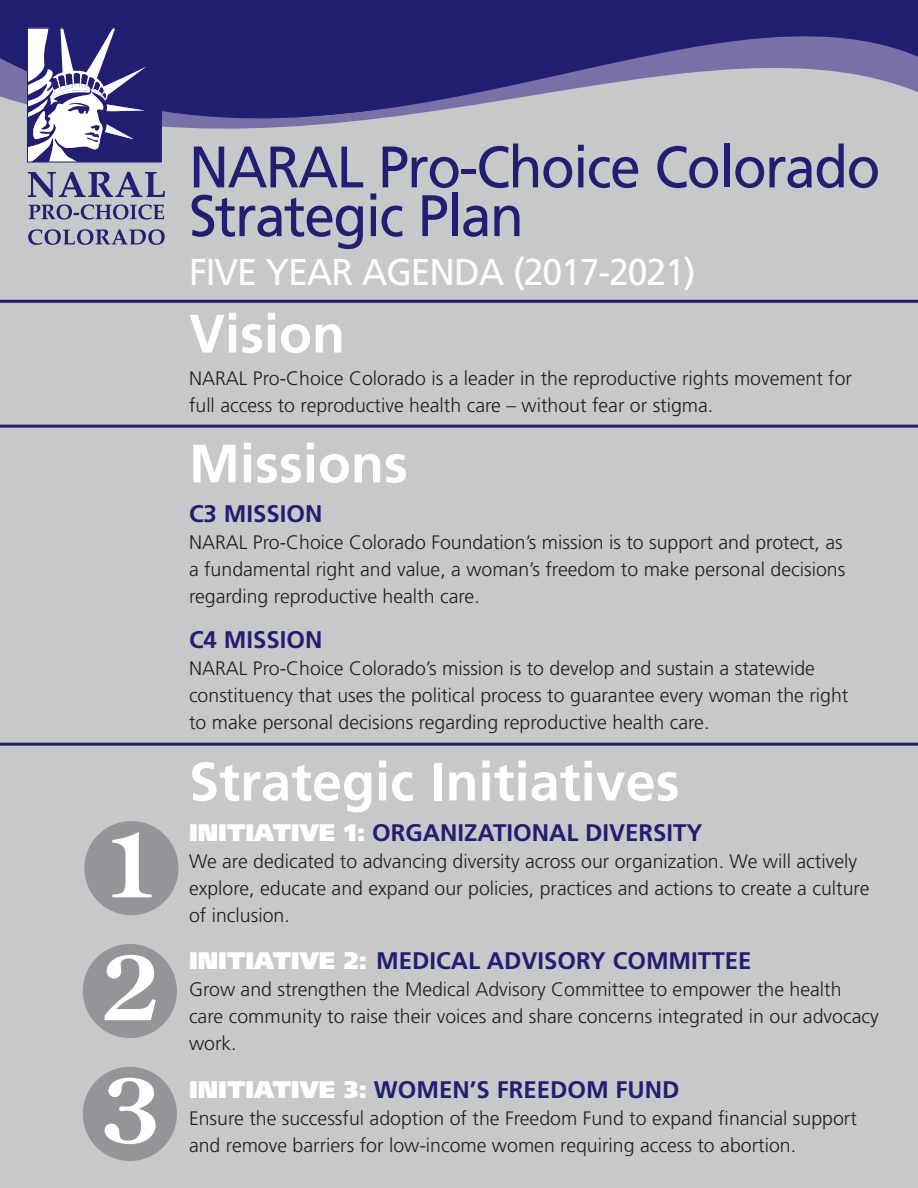
<style>
.page{position:relative;width:918px;height:1188px;background:#fff}
.page>*{position:absolute;margin:0;border:0;box-sizing:border-box;transform-origin:0 0}
.byline{font:58.5px "Frutiger";letter-spacing:-.03em;color:#221e72;scale:.95 1}
.byline-2{font:700 54px "Frutiger";color:#fff}
.byline-3{font:37.35px "Frutiger";letter-spacing:-.03em;color:#fff;scale:.95 1}
.t1{font:700 24px "Frutiger";color:#221e72}
.t2{font:300 19.5px/27px "Frutiger";color:#231f20}
.s1{font-weight:900;color:#fff}
</style>
<div class="page">
<div style="left:0;top:28px;width:918px;height:1160px;background:#c7c8ca"></div>
<svg style="left:0;top:0;width:918px;height:219px"></svg>
<svg style="left:29px;top:30px;width:131px;height:130px;background:#6d6aa1"></svg>
<div style="left:27px;top:28px;width:135px;height:134px;border:1px solid #221e72"></div>
<svg style="left:28px;top:172px;width:137px;height:26px"></svg>
<svg style="left:29px;top:204px;width:135px;height:16px"></svg>
<svg style="left:28px;top:229px;width:137px;height:16px"></svg>
<hr style="left:0;top:300px;width:918px;height:3px;background:#221e72">
<hr style="left:0;top:425px;width:918px;height:3px;background:#221e72">
<hr style="left:0;top:743px;width:918px;height:3px;background:#221e72">
<div style="left:84px;top:821px;width:95px;height:94px;background:#939598;border-radius:50%"></div>
<svg style="left:112px;top:832px;width:40px;height:65px"></svg>
<div style="left:83px;top:944px;width:94px;height:94px;background:#939598;border-radius:50%"></div>
<svg style="left:105px;top:955px;width:51px;height:65px"></svg>
<div style="left:83px;top:1067px;width:94px;height:94px;background:#939598;border-radius:50%"></div>
<svg style="left:105px;top:1078px;width:51px;height:66px"></svg>
<p class="byline" style="left:189px;top:133px;width:729px">NARAL Pro-Choice Colorado</p>
<p class="byline" style="left:189px;top:181px;width:354px">Strategic Plan</p>
<p class="byline-3" style="left:189px;top:250px;width:535px">FIVE YEAR AGENDA (2017-2021)</p>
<p class="byline-2" style="left:189px;top:302px;width:158px">Vision</p>
<p class="t2" style="left:189px;top:365px;width:665px">NARAL Pro-Choice Colorado is a leader in the reproductive rights movement for full access to reproductive health care – without fear or stigma.</p>
<p class="byline-2" style="left:189px;top:432px;width:220px">Missions</p>
<p class="t1" style="left:189px;top:500px;width:135px">C3 MISSION</p>
<p class="t2" style="left:189px;top:529px;width:658px">NARAL Pro-Choice Colorado Foundation’s mission is to support and protect, as a fundamental right and value, a woman’s freedom to make personal decisions regarding reproductive health care.</p>
<p class="t1" style="left:189px;top:625px;width:135px">C4 MISSION</p>
<p class="t2" style="left:189px;top:654px;width:661px">NARAL Pro-Choice Colorado’s mission is to develop and sustain a statewide constituency that uses the political process to guarantee every woman the right to make personal decisions regarding reproductive health care.</p>
<p class="byline-2" style="left:189px;top:750px;width:492px">Strategic Initiatives</p>
<p class="t1" style="left:189px;top:819px;width:515px"><span class="s1">INITIATIVE 1:</span> ORGANIZATIONAL DIVERSITY</p>
<p class="t2" style="left:189px;top:848px;width:682px">We are dedicated to advancing diversity across our organization. We will actively explore, educate and expand our policies, practices and actions to create a culture of inclusion.</p>
<p class="t1" style="left:189px;top:947px;width:564px"><span class="s1">INITIATIVE 2:</span> MEDICAL ADVISORY COMMITTEE</p>
<p class="t2" style="left:189px;top:976px;width:691px">Grow and strengthen the Medical Advisory Committee to empower the health care community to raise their voices and share concerns integrated in our advocacy work.</p>
<p class="t1" style="left:189px;top:1075px;width:492px"><span class="s1">INITIATIVE 3:</span> WOMEN’S FREEDOM FUND</p>
<p class="t2" style="left:189px;top:1104px;width:669px">Ensure the successful adoption of the Freedom Fund to expand financial support and remove barriers for low-income women requiring access to abortion.</p>
</div>
